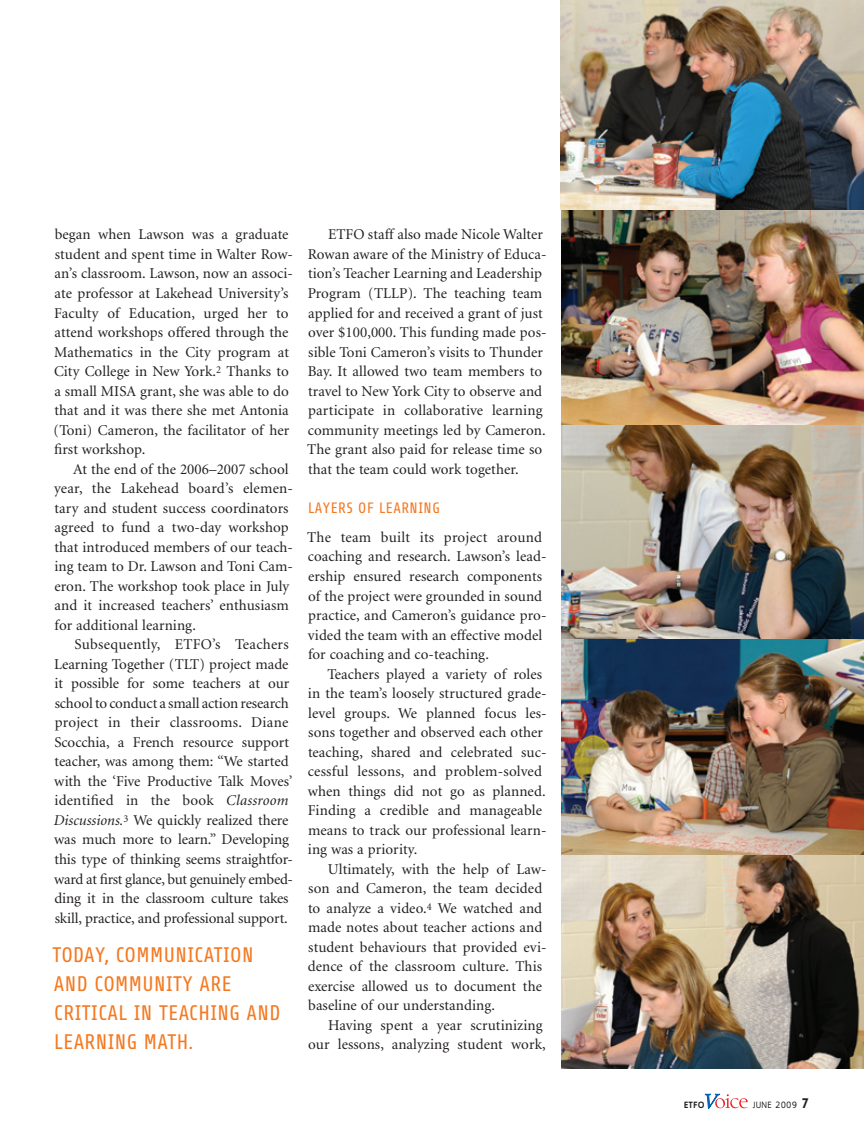
<style>
.page{position:relative;width:864px;height:1135px;background:#fff}
.page>*{position:absolute;margin:0;border:0;box-sizing:border-box;transform-origin:0 0}
.minion_10_13{font:21px/29.2px "Share";letter-spacing:.02em;color:#f47921}
.minion_10_13-2{font:15px/19.5px "Minion";letter-spacing:.005em;color:#231f20}
.franklin_9_13{font:15px "Share";letter-spacing:.035em;color:#f47921}
.t1{font:9px "Ligurino Rg";letter-spacing:.1em;color:#231f20}
.t2{font:700 9px "Ligurino Reg";color:#231f20}
.s1{font-style:italic}
.s2{font-family:"Ligurino Reg";font-weight:700;font-size:13.8px}
</style>
<div class="page">
<svg style="left:705px;top:1093px;width:43px;height:15px"></svg>
<img style="left:561px;top:0;width:303px;height:1068px">
<p class="minion_10_13-2" style="left:53px;top:225px;width:241px">began when Lawson was a graduate student and spent time in Walter Row&shy;an’s classroom. Lawson, now an associ&shy;ate professor at Lakehead University’s Faculty of Education, urged her to attend workshops offered through the Mathematics in the City program at City College in New York.<sup>2</sup> Thanks to a small MISA grant, she was able to do that and it was there she met Antonia (Toni) Cameron, the facilitator of her first workshop.</p>
<p class="minion_10_13-2" style="left:54px;top:459px;width:240px;text-indent:19px">At the end of the 2006–2007 school year, the Lakehead board’s elemen&shy;tary and student success coordinators agreed to fund a two-day workshop that introduced members of our teach&shy;ing team to Dr. Lawson and Toni Cam&shy;eron. The workshop took place in July and it increased teachers’ enthusiasm for additional learning.</p>
<p class="minion_10_13-2" style="left:54px;top:635px;width:241px;text-indent:21px">Subsequently, ETFO’s Teachers Learning Together (TLT) project made it possible for some teachers at our school to conduct a small action research project in their classrooms. Diane Scocchia, a French resource support teacher, was among them: “We started with the ‘Five Productive Talk Moves’ identified in the book <span class="s1">Classroom Discussions.</span><sup>3</sup> We quickly realized there was much more to learn.” Developing this type of thinking seems straightfor&shy;ward at first glance, but genuinely embed&shy;ding it in the classroom culture takes skill, practice, and professional support.</p>
<p class="minion_10_13" style="left:52px;top:939px;width:230px">TODAY, COMMUNICATION<br>AND COMMUNITY ARE<br>CRITICAL IN TEACHING AND<br>LEARNING MATH.</p>
<p class="minion_10_13-2" style="left:307px;top:225px;width:241px;text-indent:21px">ETFO staff also made Nicole Walter Rowan aware of the Ministry of Educa&shy;tion’s Teacher Learning and Leadership Program (TLLP). The teaching team applied for and received a grant of just over $100,000. This funding made pos&shy;sible Toni Cameron’s visits to Thunder Bay. It allowed two team members to travel to New York City to observe and participate in collaborative learning community meetings led by Cameron.<br>The grant also paid for release time so that the team could work together.</p>
<p class="franklin_9_13" style="left:308px;top:499px;width:133px">LAYERS OF LEARNING</p>
<p class="minion_10_13-2" style="left:307px;top:528px;width:241px">The team built its project around coaching and research. Lawson’s lead&shy;ership ensured research components of the project were grounded in sound practice, and Cameron’s guidance pro&shy;vided the team with an effective model for coaching and co-teaching.</p>
<p class="minion_10_13-2" style="left:308px;top:664px;width:240px;text-indent:20px">Teachers played a variety of roles in the team’s loosely structured grade&shy;level groups. We planned focus les&shy;sons together and observed each other teaching, shared and celebrated suc&shy;cessful lessons, and problem-solved when things did not go as planned.<br>Finding a credible and manageable means to track our professional learn&shy;ing was a priority.</p>
<p class="minion_10_13-2" style="left:308px;top:859px;width:240px;text-indent:20px">Ultimately, with the help of Law&shy;son and Cameron, the team decided to analyze a video.<sup>4</sup> We watched and made notes about teacher actions and student behaviours that provided evi&shy;dence of the classroom culture. This exercise allowed us to document the baseline of our understanding.</p>
<p class="minion_10_13-2" style="left:308px;top:1015px;width:239px;text-align:right">Having spent a year scrutinizing our lessons, analyzing student work,</p>
<p class="t2" style="left:684px;top:1099px;width:22px">ETFO</p>
<p class="t1" style="left:753px;top:1099px;width:58px">JUNE 2009 <span class="s2">7</span></p>
</div>
